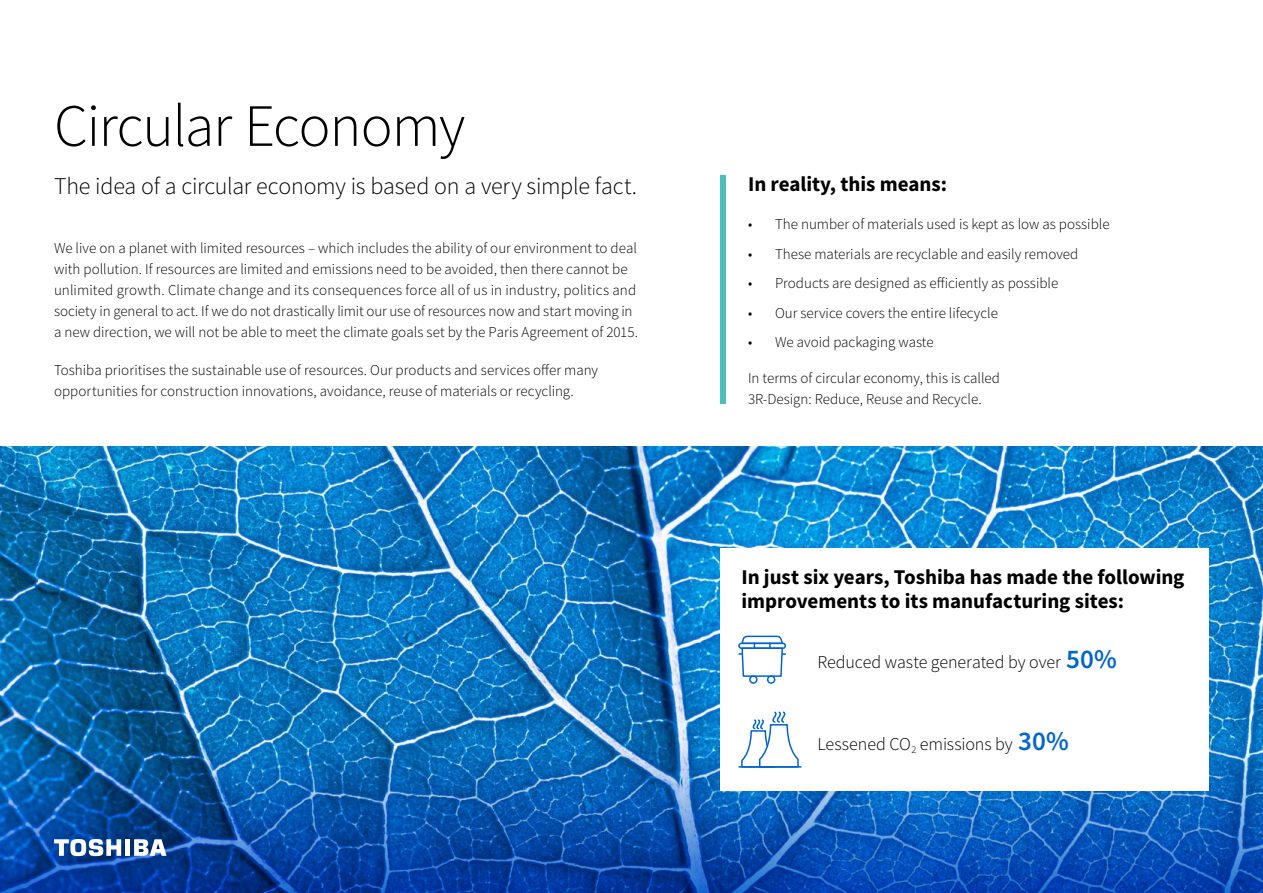
<style>
.page{position:relative;width:1263px;height:893px;background:#fff}
.page>*{position:absolute;margin:0;border:0;box-sizing:border-box;transform-origin:0 0}
.t1{font:300 60px "Toshiba Sans";letter-spacing:-.02em;color:#000}
.t2{font:300 24px "Toshiba Sans";letter-spacing:-.01em;color:#000}
.t3{font:700 21px/24px "Toshiba Sans";color:#000}
.t4{font:300 18px "Toshiba Sans";letter-spacing:-.005em;color:#000}
.t5{font:300 15px/21px "Toshiba Sans";color:#000}
.s1{font-weight:500;font-size:27px;color:#0064d1}
</style>
<div class="page">
<img style="left:0;top:446px;width:1263px;height:298px">
<img style="left:0;top:744px;width:1263px;height:149px">
<div style="left:125px;top:839px;width:5px;height:17px;background:#fff"></div>
<svg style="left:134px;top:839px;width:33px;height:17px"></svg>
<svg style="left:54px;top:839px;width:67px;height:17px"></svg>
<div style="left:720px;top:176px;width:5px;height:228px;background:#50bdbd"></div>
<div style="left:720px;top:549px;width:489px;height:242px;background:#fff"></div>
<svg style="left:741px;top:711px;width:58px;height:55px"></svg>
<hr style="left:739px;top:766px;width:62px;height:2px;background:#0064d1">
<div style="left:767px;top:675px;width:8px;height:9px;border:2px solid #0064d1;border-radius:50%"></div>
<div style="left:749px;top:675px;width:8px;height:9px;border:2px solid #0064d1;border-radius:50%"></div>
<div style="left:738px;top:643px;width:48px;height:6px;border:2px solid #0064d1;border-radius:2px"></div>
<svg style="left:739px;top:635px;width:46px;height:43px"></svg>
<h1 class="t1" style="left:54px;top:89px;width:413px">Circular Economy</h1>
<h2 class="t2" style="left:54px;top:171px;width:585px">The idea of a circular economy is based on a very simple fact.</h2>
<p class="t5" style="left:54px;top:238px;width:586px">We live on a planet with limited resources – which includes the ability of our environment to deal with pollution. If resources are limited and emissions need to be avoided, then there cannot be unlimited growth. Climate change and its consequences force all of us in industry, politics and society in general to act. If we do not drastically limit our use of resources now and start moving in a new direction, we will not be able to meet the climate goals set by the Paris Agreement of 2015.</p>
<p class="t5" style="left:54px;top:360px;width:546px">Toshiba prioritises the sustainable use of resources. Our products and services offer many opportunities for construction innovations, avoidance, reuse of materials or recycling.</p>
<h3 class="t3" style="left:748px;top:172px;width:201px">In reality, this means:</h3>
<p class="t5" style="left:748px;top:214px;width:363px">• The number of materials used is kept as low as possible</p>
<p class="t5" style="left:748px;top:243px;width:332px">• These materials are recyclable and easily removed</p>
<p class="t5" style="left:748px;top:273px;width:312px">• Products are designed as efficiently as possible</p>
<p class="t5" style="left:748px;top:302px;width:251px">• Our service covers the entire lifecycle</p>
<p class="t5" style="left:748px;top:332px;width:187px">• We avoid packaging waste</p>
<p class="t5" style="left:748px;top:367px;width:253px">In terms of circular economy, this is called<br>3R-Design: Reduce, Reuse and Recycle.</p>
<h3 class="t3" style="left:741px;top:564px;width:444px">In just six years, Toshiba has made the following improvements to its manufacturing sites:</h3>
<p class="t4" style="left:817px;top:651px;width:301px">Reduced waste generated by over <span class="s1">50%</span></p>
<p class="t4" style="left:817px;top:733px;width:253px">Lessened CO<sub>2</sub> emissions by <span class="s1">30%</span></p>
</div>
